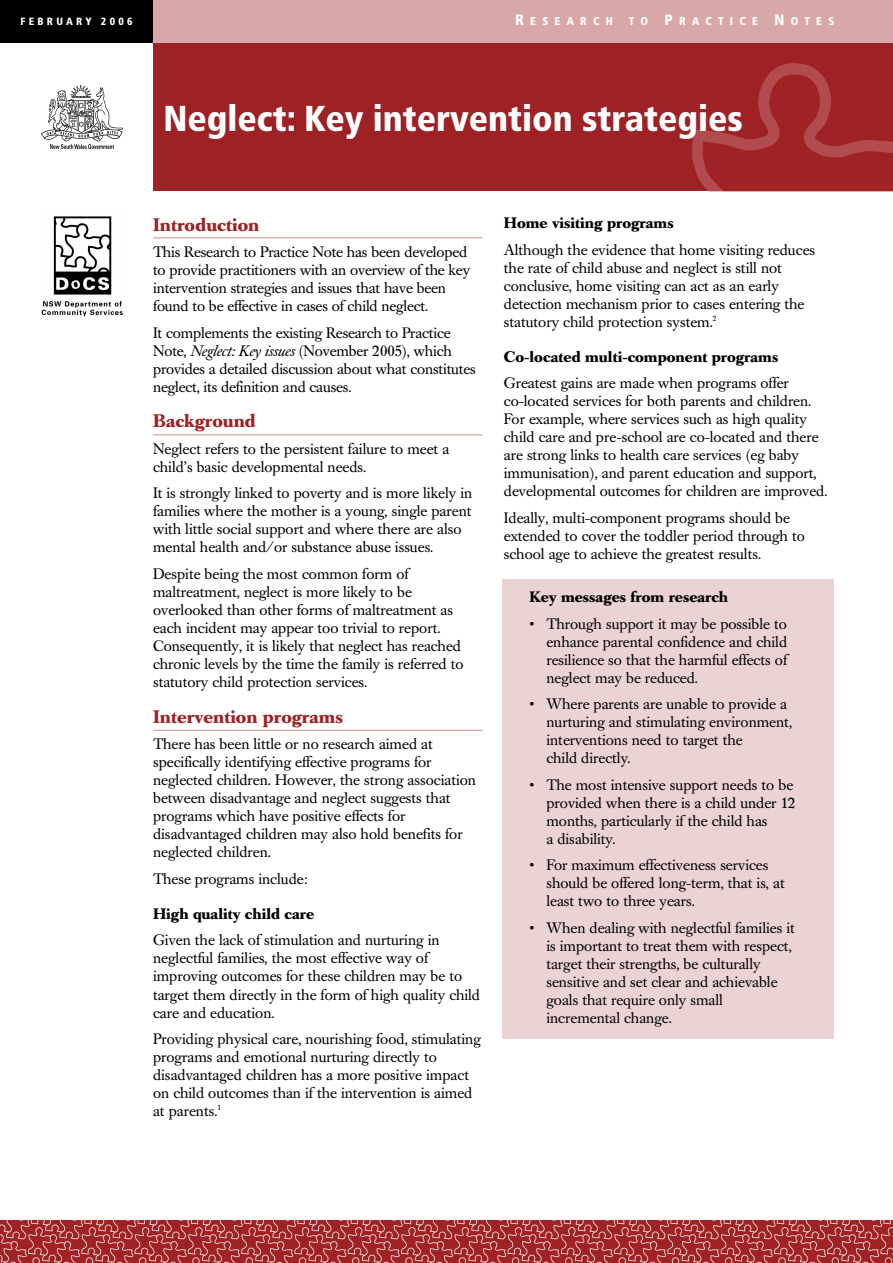
<style>
.page{position:relative;width:893px;height:1263px;background:#fff}
.page>*{position:absolute;margin:0;border:0;box-sizing:border-box;transform-origin:0 0}
.t1{font:900 condensed 36px "Frutiger";color:#fff}
.t2{font:700 18px "Caslon Book BE";color:#9e2225}
.t3{font:15px/18px "Caslon Book BE";color:#000}
.t4{font:700 15px "Caslon Book BE";color:#000}
.t5{font:900 condensed 11.25px "Frutiger";letter-spacing:.555em;color:#fff}
.t6{font:900 condensed 10.5px "Frutiger";letter-spacing:.31em;color:#fff}
.s1{font-size:15px}
.s2{font-style:italic}
</style>
<div class="page">
<div style="left:153px;top:43px;width:740px;height:148px;background:#9e2225"></div>
<img style="left:692px;top:63px;width:201px;height:128px">
<div style="left:0;top:0;width:153px;height:43px;background:#000"></div>
<img style="left:0;top:1220px;width:893px;height:43px">
<div style="left:153px;top:0;width:740px;height:43px;background:#d8a7a8"></div>
<div style="left:502px;top:579px;width:331px;height:460px;background:#ecd3d3"></div>
<img style="left:41px;top:216px;width:82px;height:101px">
<hr style="left:153px;top:237px;width:330px;height:1px;background:#cf9192">
<hr style="left:153px;top:434px;width:330px;height:1px;background:#cf9192">
<hr style="left:153px;top:730px;width:330px;height:1px;background:#cf9192">
<img style="left:41px;top:86px;width:82px;height:62px">
<p class="t6" style="left:20px;top:17px;width:114px">FEBRUARY 2006</p>
<p class="t5" style="left:515px;top:17px;width:99px"><span class="s1">R</span>ESEARCH</p>
<p class="t5" style="left:629px;top:17px;width:207px">TO <span class="s1">P</span>RACTICE <span class="s1">N</span>OTES</p>
<h1 class="t1" style="left:164px;top:104px;width:581px">Neglect: Key intervention strategies</h1>
<p class="t2" style="left:153px;top:217px;width:108px">Introduction</p>
<p class="t3" style="left:153px;top:244px;width:319px">This Research to Practice Note has been developed to provide practitioners with an overview of the key intervention strategies and issues that have been found to be effective in cases of child neglect.</p>
<p class="t3" style="left:153px;top:325px;width:324px">It complements the existing Research to Practice Note, <span class="s2">Neglect: Key issues</span> (November 2005), which provides a detailed discussion about what constitutes neglect, its definition and causes.</p>
<p class="t2" style="left:153px;top:414px;width:104px">Background</p>
<p class="t3" style="left:153px;top:441px;width:298px">Neglect refers to the persistent failure to meet a child’s basic developmental needs.</p>
<p class="t3" style="left:153px;top:486px;width:321px">It is strongly linked to poverty and is more likely in families where the mother is a young, single parent with little social support and where there are also mental health and/or substance abuse issues.</p>
<p class="t3" style="left:153px;top:566px;width:312px">Despite being the most common form of maltreatment, neglect is more likely to be overlooked than other forms of maltreatment as each incident may appear too trivial to report.<br>Consequently, it is likely that neglect has reached chronic levels by the time the family is referred to statutory child protection services.</p>
<p class="t2" style="left:153px;top:710px;width:191px">Intervention programs</p>
<p class="t3" style="left:153px;top:737px;width:324px">There has been little or no research aimed at specifically identifying effective programs for neglected children. However, the strong association between disadvantage and neglect suggests that programs which have positive effects for disadvantaged children may also hold benefits for neglected children.</p>
<p class="t3" style="left:153px;top:871px;width:156px">These programs include:</p>
<p class="t4" style="left:153px;top:908px;width:163px">High quality child care</p>
<p class="t3" style="left:153px;top:933px;width:329px">Given the lack of stimulation and nurturing in neglectful families, the most effective way of improving outcomes for these children may be to target them directly in the form of high quality child care and education.</p>
<p class="t3" style="left:153px;top:1031px;width:329px">Providing physical care, nourishing food, stimulating programs and emotional nurturing directly to disadvantaged children has a more positive impact on child outcomes than if the intervention is aimed at parents.<sup>1</sup></p>
<p class="t4" style="left:504px;top:217px;width:171px">Home visiting programs</p>
<p class="t3" style="left:504px;top:242px;width:313px">Although the evidence that home visiting reduces the rate of child abuse and neglect is still not conclusive, home visiting can act as an early detection mechanism prior to cases entering the statutory child protection system.<sup>2</sup></p>
<p class="t4" style="left:504px;top:351px;width:276px">Co-located multi-component programs</p>
<p class="t3" style="left:504px;top:376px;width:325px">Greatest gains are made when programs offer co-located services for both parents and children.<br>For example, where services such as high quality child care and pre-school are co-located and there are strong links to health care services (eg baby immunisation), and parent education and support, developmental outcomes for children are improved.</p>
<p class="t3" style="left:504px;top:510px;width:302px">Ideally, multi-component programs should be extended to cover the toddler period through to school age to achieve the greatest results.</p>
<p class="t4" style="left:529px;top:591px;width:200px">Key messages from research</p>
<p class="t3" style="left:546px;top:616px;width:242px;text-align:justify;text-indent:-17px">• Through support it may be possible to enhance parental confidence and child resilience so that the harmful effects of neglect may be reduced.</p>
<p class="t3" style="left:546px;top:697px;width:247px;text-indent:-17px">• Where parents are unable to provide a nurturing and stimulating environment, interventions need to target the<br>child directly.</p>
<p class="t3" style="left:546px;top:777px;width:251px;text-indent:-17px">• The most intensive support needs to be provided when there is a child under 12 months, particularly if the child has<br>a disability.</p>
<p class="t3" style="left:546px;top:858px;width:240px;text-indent:-17px">• For maximum effectiveness services should be offered long-term, that is, at least two to three years.</p>
<p class="t3" style="left:546px;top:920px;width:250px;text-indent:-17px">• When dealing with neglectful families it is important to treat them with respect, target their strengths, be culturally sensitive and set clear and achievable goals that require only small incremental change.</p>
</div>
